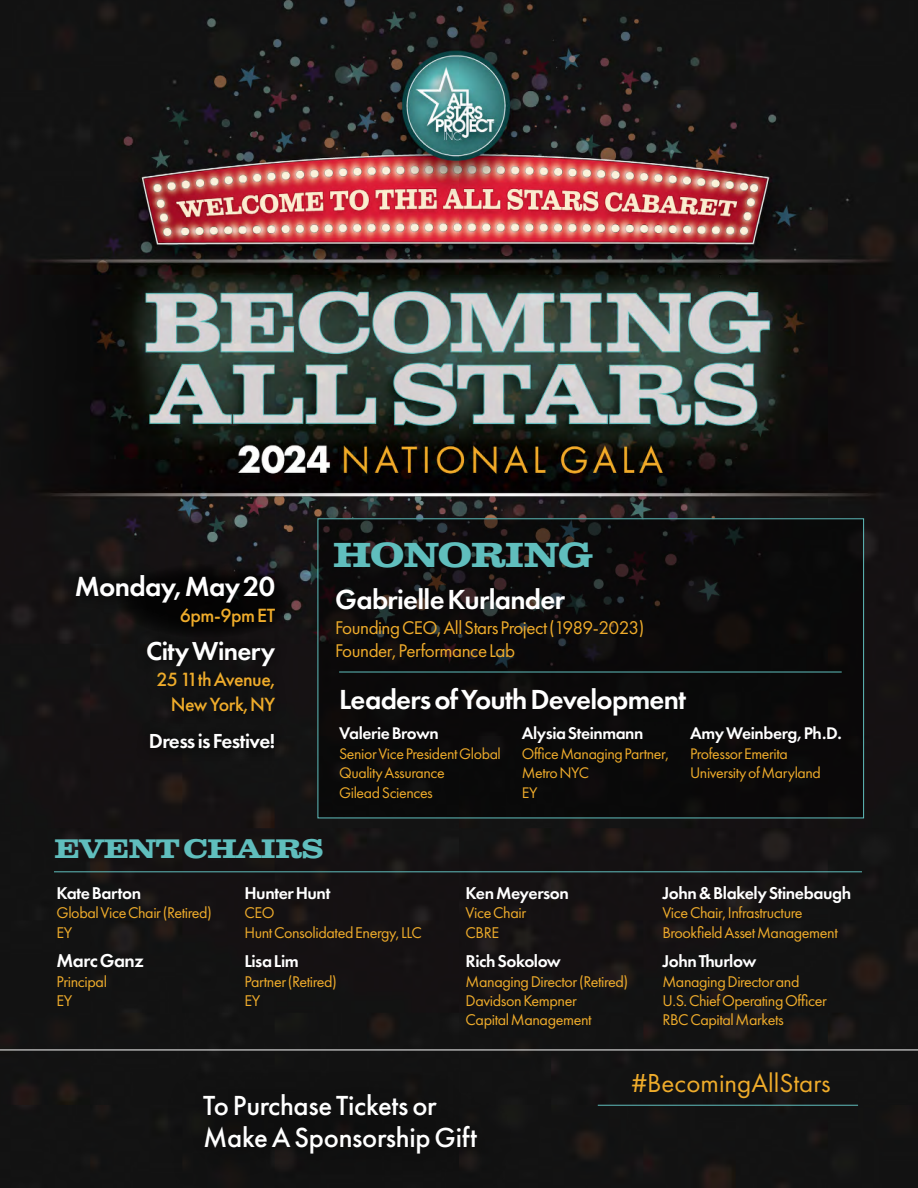
<style>
.page{position:relative;width:918px;height:1188px;background:#fff}
.page>*{position:absolute;margin:0;border:0;box-sizing:border-box;transform-origin:0 0}
.t1{font:700 34.95px "Clarendon Wide";letter-spacing:-.04em;color:#60bebd}
.t2{font:600 28.8px "Futura PT";letter-spacing:-.025em;color:#fff}
.t3{font:600 28.65px "Futura PT";letter-spacing:-.025em;color:#fff}
.t4{font:500 28.65px/31.3px "Futura PT";letter-spacing:-.01em;color:#fff}
.t5{font:27px "Futura PT";color:#efac2b}
.t6{font:700 27px "Clarendon Wide";letter-spacing:-.025em;color:#60bebd}
.t7{font:600 26.85px "Futura PT";letter-spacing:-.025em;color:#fff}
.t8{font:600 21px "Futura PT";letter-spacing:-.025em;color:#fff}
.t9{font:500 19.95px/26px "Futura PT";letter-spacing:-.025em;color:#efac2b;text-align:right}
.t10{font:600 19.35px "Futura PT";letter-spacing:-.025em;color:#fff}
.t11{font:19.05px/22.2px "Futura PT";letter-spacing:-.025em;color:#efac2b}
.t12{font:600 17.7px "Futura PT";letter-spacing:-.025em;color:#fff}
.t13{font:600 17.55px "Futura PT";letter-spacing:-.025em;color:#fff}
.t14{font:16.05px/19.4px "Futura PT";letter-spacing:-.025em;color:#efac2b}
.t15{font:15.9px/19.6px "Futura PT";letter-spacing:-.025em;color:#efac2b}
</style>
<div class="page">
<img style="left:0;top:0;width:918px;height:1188px">
<hr style="left:54px;top:871px;width:808px;height:1px;background:#60bebd">
<div style="left:63px;top:562px;width:225px;height:200px;background:linear-gradient(to right,#141212,#0d0c0d)"></div>
<div style="left:168px;top:1065px;width:346px;height:123px;background:#111"></div>
<div style="left:318px;top:518px;width:545px;height:300px;background:#0a090a"></div>
<div style="left:318px;top:518px;width:546px;height:300px;border:1px solid #60bebd"></div>
<hr style="left:339px;top:672px;width:503px;height:1px;background:#60bebd">
<hr style="left:598px;top:1105px;width:260px;height:1px;background:#60bebd">
<hr style="left:0;top:1049px;width:918px;height:2px;background:#fff">
<h2 class="t2" style="left:75px;top:569px;width:202px">Monday, May 20</h2>
<p class="t9" style="left:180px;top:603px;width:97px">6pm-9pm ET</p>
<h3 class="t7" style="left:146px;top:634px;width:130px">City Winery</h3>
<p class="t9" style="left:157px;top:666px;width:120px">25 11th Avenue,<br>New York, NY</p>
<h3 class="t8" style="left:149px;top:728px;width:128px">Dress is Festive!</h3>
<h1 class="t1" style="left:333px;top:534px;width:262px">HONORING</h1>
<h3 class="t3" style="left:335px;top:581px;width:231px">Gabrielle Kurlander</h3>
<p class="t11" style="left:335px;top:617px;width:311px">Founding CEO, All Stars Project (1989-2023)<br>Founder, Performance Lab</p>
<h3 class="t3" style="left:339px;top:682px;width:349px">Leaders of Youth Development</h3>
<p class="t13" style="left:339px;top:722px;width:101px">Valerie Brown</p>
<p class="t15" style="left:339px;top:744px;width:163px">Senior Vice President Global<br>Quality Assurance<br>Gilead Sciences</p>
<p class="t13" style="left:522px;top:722px;width:123px">Alysia Steinmann</p>
<p class="t15" style="left:522px;top:744px;width:149px">Office Managing Partner,<br>Metro NYC<br>EY</p>
<p class="t13" style="left:690px;top:722px;width:153px">Amy Weinberg, Ph.D.</p>
<p class="t15" style="left:690px;top:744px;width:132px">Professor Emerita<br>University of Maryland</p>
<h3 class="t6" style="left:54px;top:832px;width:271px">EVENT CHAIRS</h3>
<p class="t12" style="left:57px;top:882px;width:86px">Kate Barton</p>
<p class="t14" style="left:57px;top:903px;width:157px">Global Vice Chair (Retired)<br>EY</p>
<p class="t10" style="left:57px;top:949px;width:89px">Marc Ganz</p>
<p class="t14" style="left:57px;top:972px;width:52px">Principal<br>EY</p>
<p class="t12" style="left:244px;top:882px;width:88px">Hunter Hunt</p>
<p class="t14" style="left:244px;top:903px;width:179px">CEO<br>Hunt Consolidated Energy, LLC</p>
<p class="t12" style="left:244px;top:950px;width:56px">Lisa Lim</p>
<p class="t14" style="left:244px;top:972px;width:94px">Partner (Retired)<br>EY</p>
<p class="t12" style="left:466px;top:882px;width:105px">Ken Meyerson</p>
<p class="t14" style="left:466px;top:903px;width:62px">Vice Chair<br>CBRE</p>
<p class="t12" style="left:466px;top:950px;width:97px">Rich Sokolow</p>
<p class="t14" style="left:466px;top:972px;width:164px">Managing Director (Retired)<br>Davidson Kempner<br>Capital Management</p>
<p class="t12" style="left:662px;top:882px;width:190px">John &amp; Blakely Stinebaugh</p>
<p class="t14" style="left:662px;top:903px;width:177px">Vice Chair, Infrastructure<br>Brookfield Asset Management</p>
<p class="t12" style="left:662px;top:950px;width:95px">John Thurlow</p>
<p class="t14" style="left:662px;top:972px;width:166px">Managing Director and<br>U.S. Chief Operating Officer<br>RBC Capital Markets</p>
<h3 class="t4" style="left:203px;top:1090px;width:276px">To Purchase Tickets or<br>Make A Sponsorship Gift</h3>
<h3 class="t5" style="left:631px;top:1067px;width:201px">#BecomingAllStars</h3>
</div>
